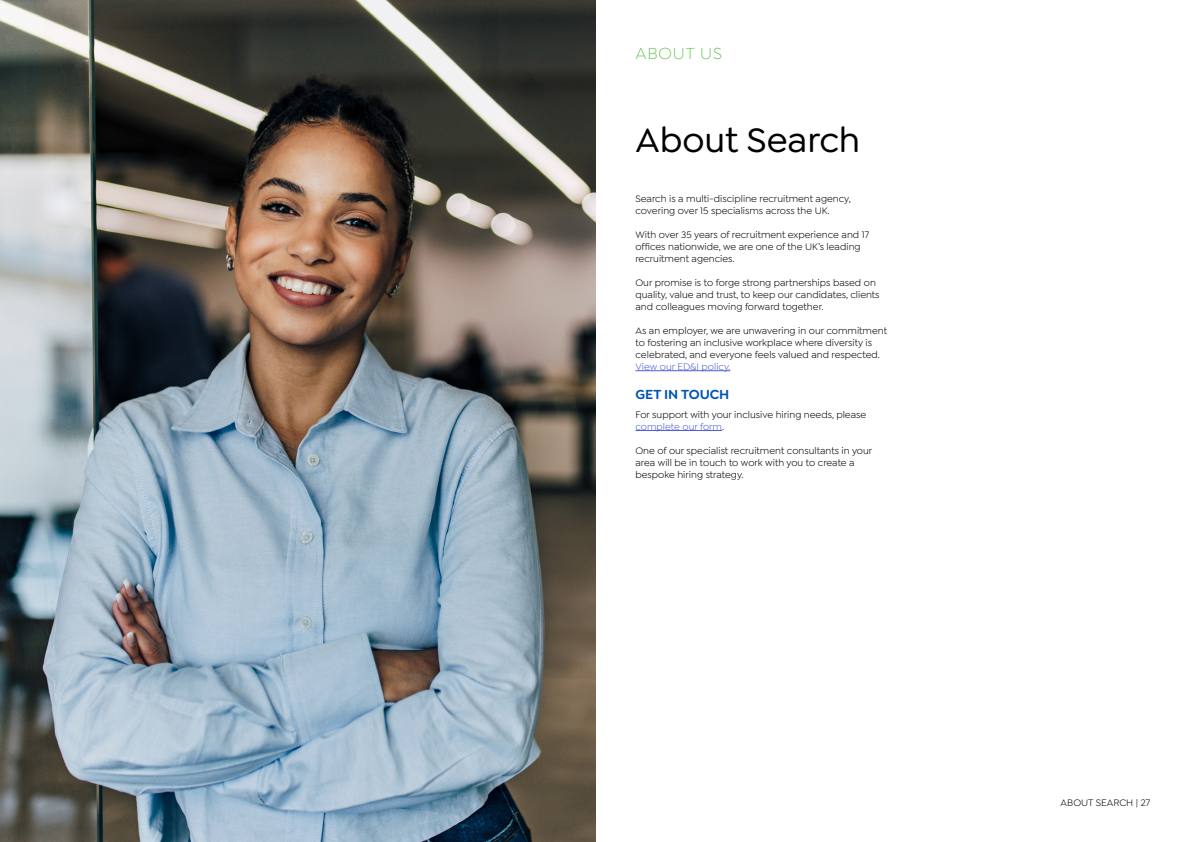
<style>
.page{position:relative;width:1191px;height:842px;background:#fff}
.page>*{position:absolute;margin:0;border:0;box-sizing:border-box;transform-origin:0 0}
.t1{font:500 36px "Goldplay";color:#000}
.t2{font:300 17px "Goldplay";letter-spacing:.05em;color:#4bb839}
.t3{font:600 14px "Goldplay";color:#0053b5}
.t4{font:10px/12px "Goldplay";color:#000}
.t5{font:10px "Goldplay";color:#4f5cd6}
.s1{color:#4f5cd6}
</style>
<div class="page">
<hr style="left:635px;top:370px;width:95px;height:1px;background:#4f5cd6">
<hr style="left:635px;top:430px;width:87px;height:1px;background:#4f5cd6">
<img style="left:0;top:0;width:595px;height:842px">
<h2 class="t2" style="left:635px;top:44px;width:88px">ABOUT US</h2>
<h1 class="t1" style="left:635px;top:119px;width:226px">About Search</h1>
<p class="t4" style="left:635px;top:192px;width:217px">Search is a multi-discipline recruitment agency, covering over 15 specialisms across the UK.</p>
<p class="t4" style="left:635px;top:228px;width:235px">With over 35 years of recruitment experience and 17 offices nationwide, we are one of the UK’s leading recruitment agencies.</p>
<p class="t4" style="left:635px;top:276px;width:245px">Our promise is to forge strong partnerships based on quality, value and trust, to keep our candidates, clients and colleagues moving forward together.</p>
<p class="t4" style="left:635px;top:324px;width:253px">As an employer, we are unwavering in our commitment to fostering an inclusive workplace where diversity is celebrated, and everyone feels valued and respected.</p>
<p class="t5" style="left:635px;top:361px;width:97px">View our ED&amp;I policy.</p>
<h3 class="t3" style="left:635px;top:385px;width:95px">GET IN TOUCH</h3>
<p class="t4" style="left:635px;top:408px;width:232px">For support with your inclusive hiring needs, please <span class="s1">complete our form</span>.</p>
<p class="t4" style="left:635px;top:444px;width:238px">One of our specialist recruitment consultants in your area will be in touch to work with you to create a bespoke hiring strategy.</p>
<p class="t4" style="left:1060px;top:797px;width:91px">ABOUT SEARCH | 27</p>
</div>
